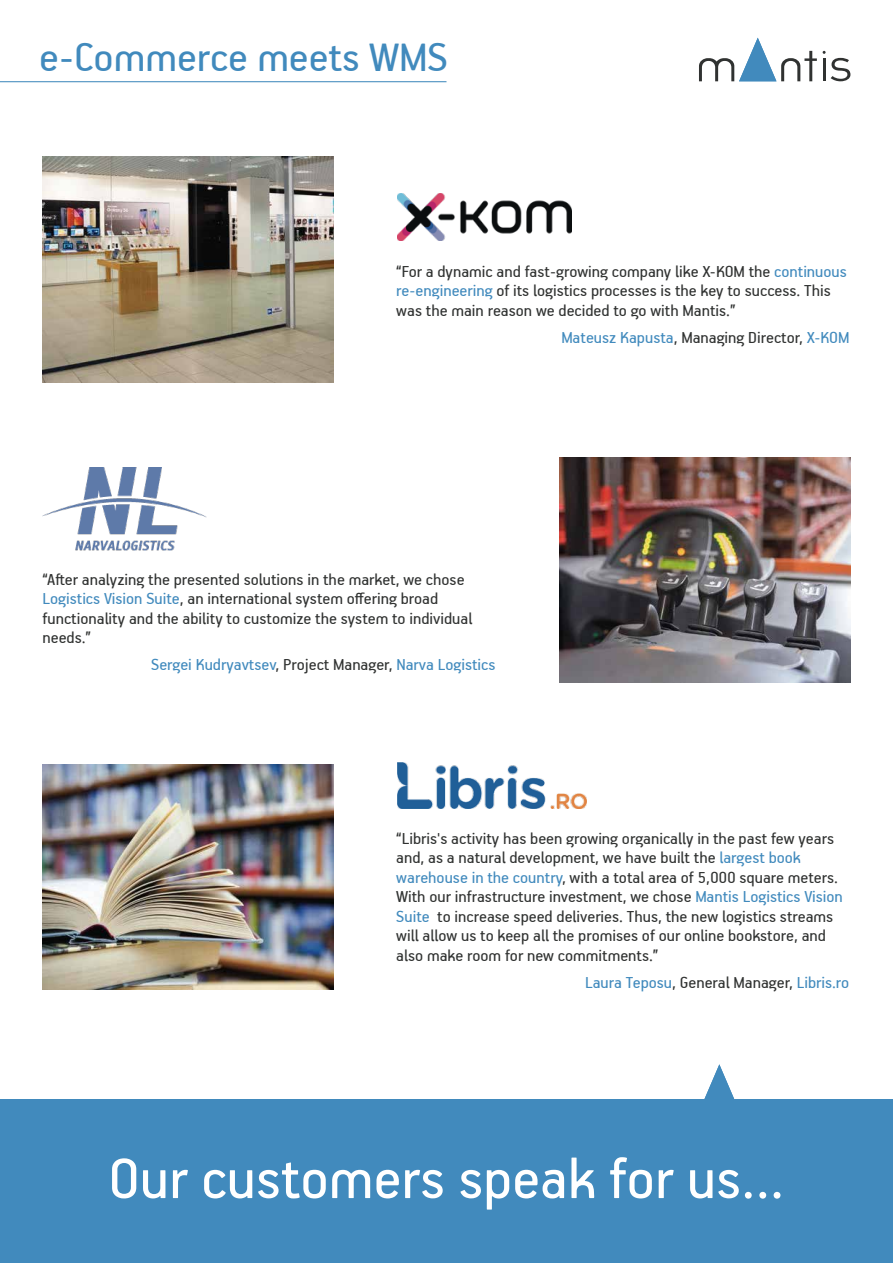
<style>
.page{position:relative;width:893px;height:1263px;background:#fff}
.page>*{position:absolute;margin:0;border:0;box-sizing:border-box;transform-origin:0 0}
.t1{font:63.6px "PF Handbook Pro";color:#fff}
.t2{font:45px "PF Handbook Pro";color:#418abd}
.t3{font:18px/19.5px "PF Handbook Pro";color:#303231}
.t4{font:18px "PF Handbook Pro";color:#418abd}
.s1{color:#418abd}
.s2{color:#303231}
</style>
<div class="page">
<svg style="left:699px;top:38px;width:118px;height:43px"></svg>
<svg style="left:823px;top:51px;width:27px;height:30px"></svg>
<hr style="left:0;top:81px;width:446px;height:1px;background:#418abd">
<div style="left:0;top:1100px;width:893px;height:163px;background:#418abd"></div>
<svg style="left:701px;top:1064px;width:37px;height:36px"></svg>
<img style="left:559px;top:457px;width:291px;height:225px">
<img style="left:43px;top:467px;width:163px;height:83px">
<img style="left:43px;top:157px;width:291px;height:225px">
<img style="left:397px;top:194px;width:174px;height:47px">
<img style="left:43px;top:765px;width:291px;height:225px">
<img style="left:397px;top:763px;width:190px;height:45px">
<p class="t2" style="left:39px;top:30px;width:410px">e-Commerce meets WMS</p>
<p class="t3" style="left:396px;top:261px;width:452px">“For a dynamic and fast-growing company like X-KOM the <span class="s1">continuous re-engineering</span> of its logistics processes is the key to success. This was the main reason we decided to go with Mantis.”</p>
<p class="t4" style="left:561px;top:326px;width:289px">Mateusz Kapusta<span class="s2">, Managing Director,</span> X-KOM</p>
<p class="t3" style="left:43px;top:569px;width:431px">“Aſter analyzing the presented solutions in the market, we chose <span class="s1">Logistics Vision Suite</span>, an international system offering broad functionality and the ability to customize the system to individual needs.”</p>
<p class="t4" style="left:151px;top:654px;width:346px">Sergei Kudryavtsev<span class="s2">, Project Manager,</span> Narva Logistics</p>
<p class="t3" style="left:396px;top:828px;width:448px">“Libris's activity has been growing organically in the past few years and, as a natural development, we have built the <span class="s1">largest book warehouse in the country</span>, with a total area of 5,000 square meters.<br>With our infrastructure investment, we chose <span class="s1">Mantis Logistics Vision Suite</span> to increase speed deliveries. Thus, the new logistics streams will allow us to keep all the promises of our online bookstore, and also make room for new commitments.”</p>
<p class="t4" style="left:585px;top:971px;width:266px">Laura Teposu<span class="s2">, General Manager,</span> Libris.ro</p>
<p class="t1" style="left:108px;top:1140px;width:678px">Our customers speak for us…</p>
</div>
